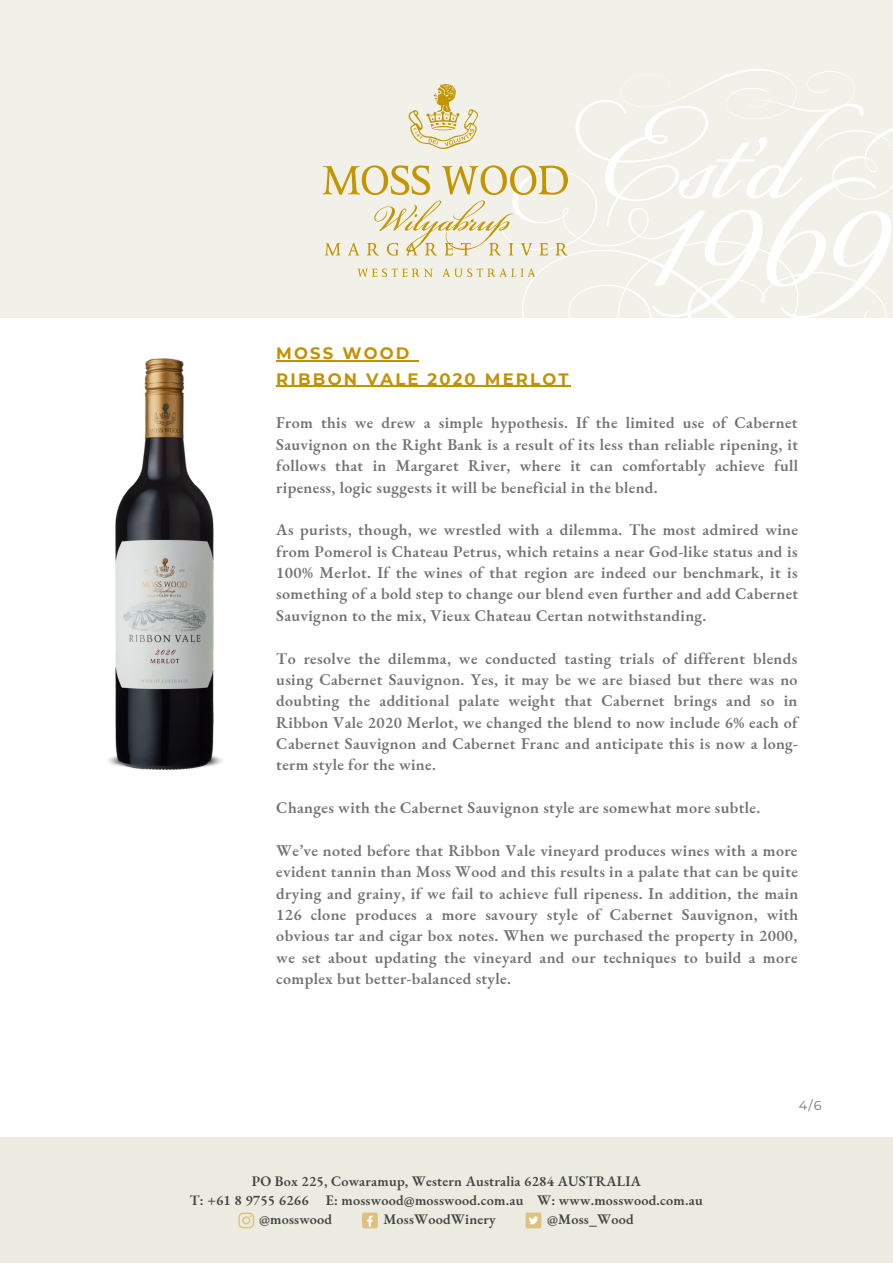
<style>
.page{position:relative;width:893px;height:1264px;background:#fff}
.page>*{position:absolute;margin:0;border:0;box-sizing:border-box;transform-origin:0 0}
.t1{font:700 16.5px/25.8px "Montserrat";letter-spacing:.13em;color:#c29204}
.t2{font:600 16.05px/21.3px "EB Garamond";letter-spacing:.02em;color:#727272;text-align:justify}
.t3{font:600 14.25px "EB Garamond";letter-spacing:.015em;color:#424242}
.t4{font:12.75px "Montserrat";color:#727272}
</style>
<div class="page">
<div style="left:0;top:0;width:892px;height:318px;background:#f1f1e9"></div>
<svg style="left:522px;top:129px;width:370px;height:189px"></svg>
<svg style="left:575px;top:69px;width:288px;height:158px"></svg>
<svg style="left:323px;top:84px;width:245px;height:193px"></svg>
<img style="left:108px;top:358px;width:114px;height:412px">
<div style="left:0;top:1136px;width:892px;height:126px;background:#ebebe2"></div>
<div style="left:525px;top:1212px;width:16px;height:16px;background:#dec07f;border-radius:2px"></div>
<svg style="left:529px;top:1216px;width:9px;height:8px"></svg>
<svg style="left:238px;top:1212px;width:16px;height:16px"></svg>
<div style="left:362px;top:1212px;width:16px;height:16px;background:#dec07f;border-radius:2px"></div>
<svg style="left:367px;top:1215px;width:6px;height:11px"></svg>
<hr style="left:276px;top:360px;width:135px;height:1px;background:#c29204">
<hr style="left:276px;top:386px;width:294px;height:1px;background:#c29204">
<p class="t1" style="left:276px;top:340px;width:294px">MOSS WOOD<br>RIBBON VALE 2020 MERLOT</p>
<p class="t2" style="left:276px;top:412px;width:523px">From this we drew a simple hypothesis. If the limited use of Cabernet Sauvignon on the Right Bank is a result of its less than reliable ripening, it follows that in Margaret River, where it can comfortably achieve full ripeness, logic suggests it will be beneficial in the blend.</p>
<p class="t2" style="left:276px;top:519px;width:523px">As purists, though, we wrestled with a dilemma. The most admired wine from Pomerol is Chateau Petrus, which retains a near God-like status and is 100% Merlot. If the wines of that region are indeed our benchmark, it is something of a bold step to change our blend even further and add Cabernet Sauvignon to the mix, Vieux Chateau Certan notwithstanding.</p>
<p class="t2" style="left:276px;top:647px;width:523px">To resolve the dilemma, we conducted tasting trials of different blends using Cabernet Sauvignon. Yes, it may be we are biased but there was no doubting the additional palate weight that Cabernet brings and so in Ribbon Vale 2020 Merlot, we changed the blend to now include 6% each of Cabernet Sauvignon and Cabernet Franc and anticipate this is now a long&shy;term style for the wine.</p>
<p class="t2" style="left:276px;top:796px;width:485px">Changes with the Cabernet Sauvignon style are somewhat more subtle.</p>
<p class="t2" style="left:276px;top:839px;width:523px">We’ve noted before that Ribbon Vale vineyard produces wines with a more evident tannin than Moss Wood and this results in a palate that can be quite drying and grainy, if we fail to achieve full ripeness. In addition, the main 126 clone produces a more savoury style of Cabernet Sauvignon, with obvious tar and cigar box notes. When we purchased the property in 2000, we set about updating the vineyard and our techniques to build a more complex but better-balanced style.</p>
<p class="t3" style="left:252px;top:1171px;width:390px">PO Box 225, Cowaramup, Western Australia 6284 AUSTRALIA</p>
<p class="t3" style="left:190px;top:1190px;width:514px">T: +61 8 9755 6266 E: mosswood@mosswood.com.au W: www.mosswood.com.au</p>
<p class="t3" style="left:259px;top:1209px;width:75px">@mosswood</p>
<p class="t3" style="left:383px;top:1209px;width:114px">MossWoodWinery</p>
<p class="t3" style="left:547px;top:1209px;width:88px">@Moss_Wood</p>
<p class="t4" style="left:798px;top:1098px;width:24px">4/6</p>
</div>
